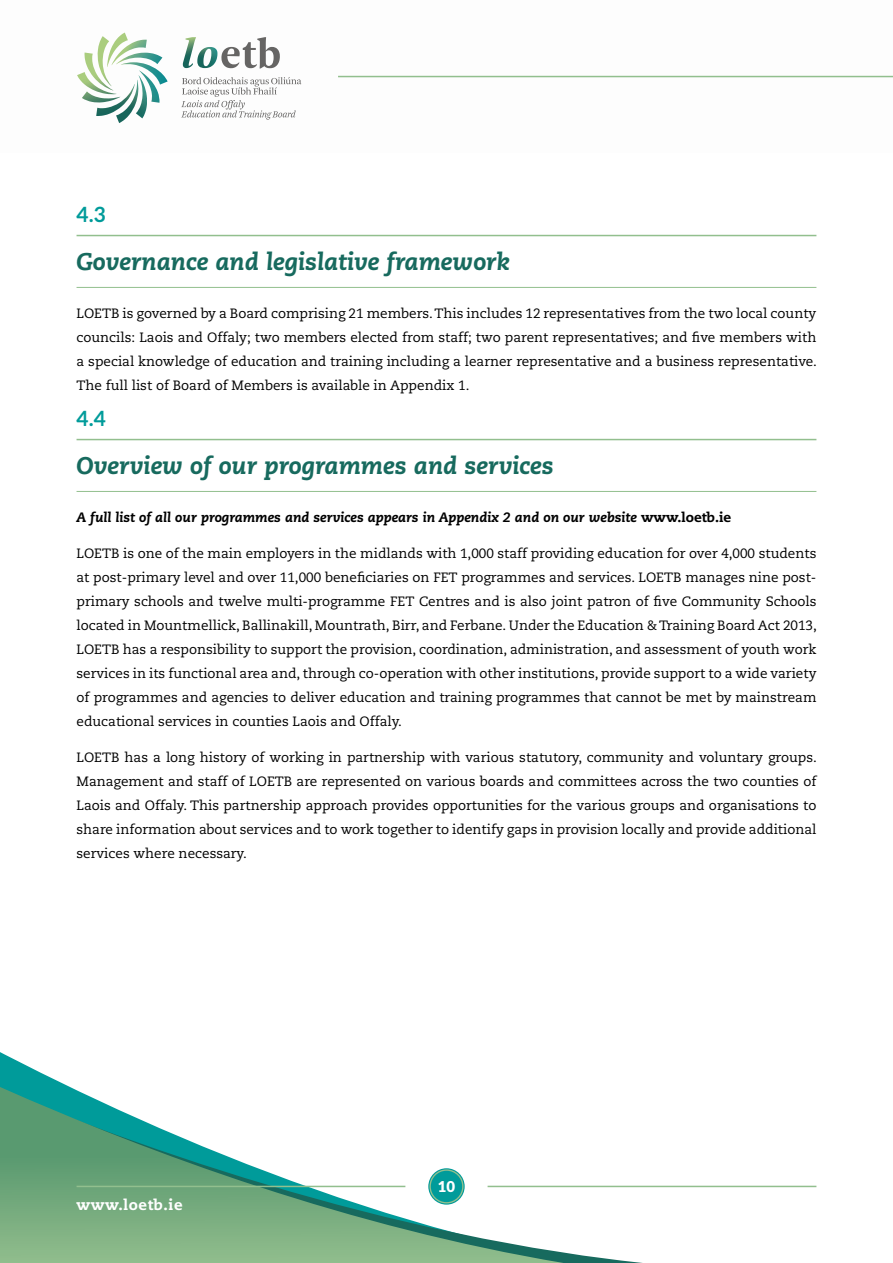
<style>
.page{position:relative;width:893px;height:1263px;background:#fff}
.page>*{position:absolute;margin:0;border:0;box-sizing:border-box;transform-origin:0 0}
.t1{font:italic 800 24px "Caecilia LT Std";color:#176a5e}
.t2{font:700 21px "Lato";color:#009b9a}
.t3{font:900 15px "Lato";color:#fff}
.t4{font:800 14.85px "Caecilia LT Std";letter-spacing:.04em;color:#fff}
.t5{font:13.5px/24px "Caecilia LT Std";color:#000;text-align:justify}
.t6{font:italic 800 13.5px "Caecilia LT Std";color:#000}
.s1{font-style:normal}
</style>
<div class="page">
<hr style="left:338px;top:76px;width:555px;height:1px;background:#92bf8e">
<svg style="left:183px;top:37px;width:97px;height:31px"></svg>
<svg style="left:181px;top:77px;width:120px;height:43px"></svg>
<svg style="left:77px;top:33px;width:91px;height:90px"></svg>
<hr style="left:77px;top:235px;width:739px;height:1px;background:#92bf8e">
<hr style="left:77px;top:287px;width:739px;height:1px;background:#92bf8e">
<hr style="left:77px;top:439px;width:739px;height:1px;background:#92bf8e">
<hr style="left:77px;top:491px;width:739px;height:1px;background:#92bf8e">
<svg style="left:0;top:1052px;width:817px;height:211px"></svg>
<svg style="left:0;top:1087px;width:564px;height:176px"></svg>
<svg style="left:428px;top:1168px;width:37px;height:36px"></svg>
<div style="left:429px;top:1169px;width:34px;height:34px;border:1px solid #92bf8e;border-radius:50%"></div>
<hr style="left:77px;top:1186px;width:328px;height:1px;background:#92bf8e">
<hr style="left:488px;top:1186px;width:328px;height:1px;background:#92bf8e">
<h2 class="t2" style="left:77px;top:199px;width:31px">4.3</h2>
<h1 class="t1" style="left:77px;top:247px;width:435px">Governance and legislative framework</h1>
<p class="t5" style="left:77px;top:302px;width:742px">LOETB is governed by a Board comprising 21 members. This includes 12 representatives from the two local county councils: Laois and Offaly; two members elected from staff; two parent representatives; and five members with a special knowledge of education and training including a learner representative and a business representative.<br>The full list of Board of Members is available in Appendix 1.</p>
<h2 class="t2" style="left:77px;top:403px;width:31px">4.4</h2>
<h1 class="t1" style="left:77px;top:451px;width:479px">Overview of our programmes and services</h1>
<p class="t6" style="left:77px;top:509px;width:656px">A full list of all our programmes and services appears in Appendix 2 and on our website <span class="s1">www.loetb.ie</span></p>
<p class="t5" style="left:77px;top:542px;width:742px">LOETB is one of the main employers in the midlands with 1,000 staff providing education for over 4,000 students at post-primary level and over 11,000 beneficiaries on FET programmes and services. LOETB manages nine post&shy;primary schools and twelve multi-programme FET Centres and is also joint patron of five Community Schools located in Mountmellick, Ballinakill, Mountrath, Birr, and Ferbane. Under the Education &amp; Training Board Act 2013, LOETB has a responsibility to support the provision, coordination, administration, and assessment of youth work services in its functional area and, through co-operation with other institutions, provide support to a wide variety of programmes and agencies to deliver education and training programmes that cannot be met by mainstream educational services in counties Laois and Offaly.</p>
<p class="t5" style="left:77px;top:746px;width:742px">LOETB has a long history of working in partnership with various statutory, community and voluntary groups.<br>Management and staff of LOETB are represented on various boards and committees across the two counties of Laois and Offaly. This partnership approach provides opportunities for the various groups and organisations to share information about services and to work together to identify gaps in provision locally and provide additional services where necessary.</p>
<p class="t4" style="left:77px;top:1196px;width:108px">www.loetb.ie</p>
<p class="t3" style="left:438px;top:1175px;width:19px">10</p>
</div>
